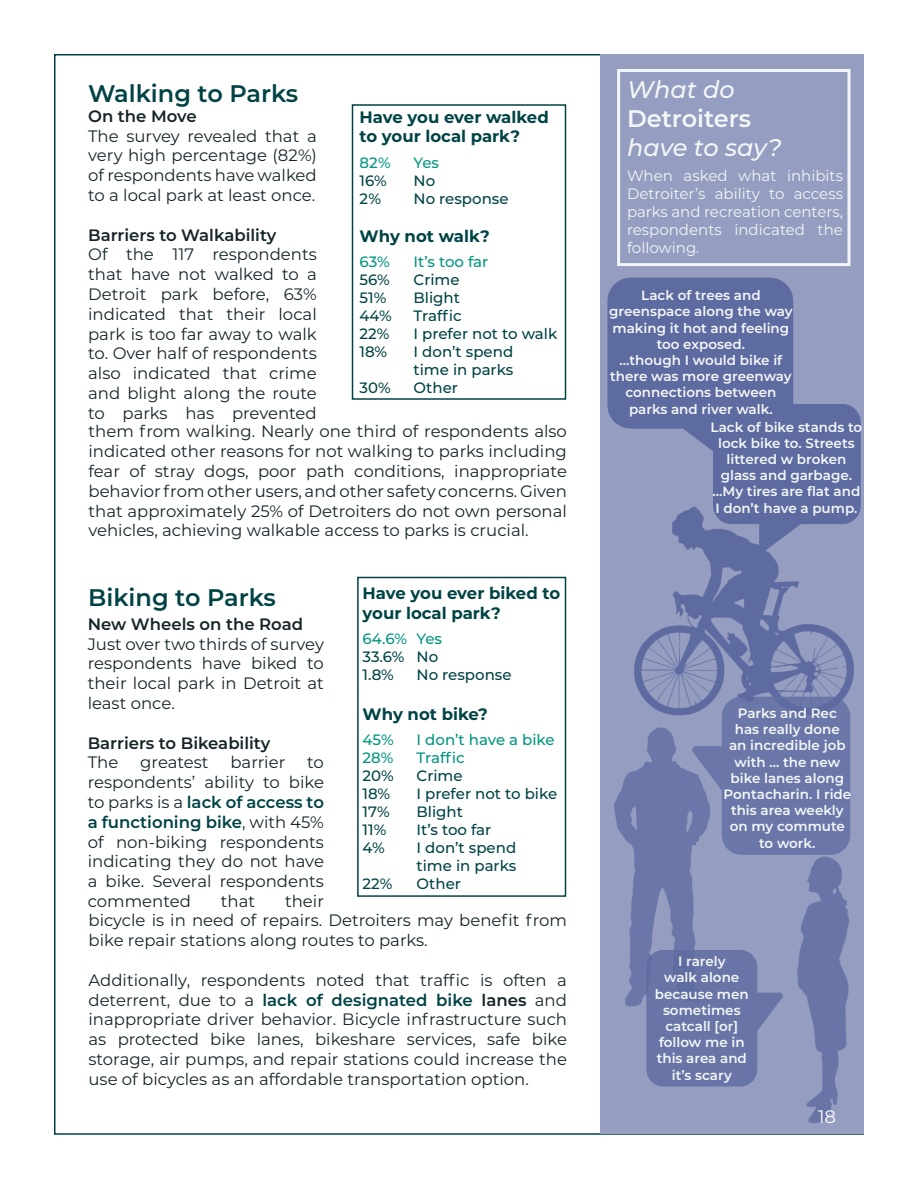
<style>
.page{position:relative;width:918px;height:1188px;background:#fff}
.page>*{position:absolute;margin:0;border:0;box-sizing:border-box;transform-origin:0 0}
.t1{font:600 24px "Montserrat";letter-spacing:-.005em;color:#004345}
.t2{font:italic 500 24px "Montserrat";color:#f3f6f7}
.t3{font:600 24px "Montserrat";color:#f3f6f7}
.t4{font:18px "Montserrat";color:#fff}
.t5{font:16.5px/19.8px "Montserrat";color:#152429;text-align:justify}
.t6{font:700 16.5px/19.8px "Montserrat";color:#004345}
.t7{font:600 16.5px "Montserrat";color:#152429}
.t8{font:500 15px/18px "Montserrat";color:#004345}
.t9{font:15px/18px "Montserrat";color:#f3f6f7;text-align:justify}
.t10{font:500 15px "Montserrat";color:#009681}
.t11{font:600 13.5px/16.2px "Montserrat";color:#f3f6f7;text-align:center}
.s1{font-weight:600;color:#004345}
.s2{font-weight:600}
</style>
<div class="page">
<div style="left:601px;top:54px;width:263px;height:1079px;background:#959dc0"></div>
<img style="left:634px;top:552px;width:220px;height:178px">
<img style="left:600px;top:716px;width:96px;height:302px">
<img style="left:698px;top:814px;width:166px;height:321px">
<div style="left:357px;top:577px;width:209px;height:320px;border:2px solid #004345"></div>
<div style="left:352px;top:104px;width:214px;height:296px;border:2px solid #004345"></div>
<svg style="left:607px;top:278px;width:254px;height:274px"></svg>
<svg style="left:646px;top:950px;width:137px;height:137px"></svg>
<svg style="left:692px;top:697px;width:158px;height:158px"></svg>
<div style="left:617px;top:69px;width:233px;height:197px;border:3px solid #f3f6f7"></div>
<p class="t1" style="left:88px;top:76px;width:212px">Walking to Parks</p>
<p class="t7" style="left:88px;top:104px;width:110px">On the Move</p>
<p class="t5" style="left:88px;top:125px;width:230px">The survey revealed that a very high percentage (82%) of respondents have walked to a local park at least once.</p>
<p class="t7" style="left:88px;top:223px;width:190px">Barriers to Walkability</p>
<p class="t5" style="left:88px;top:244px;width:230px">Of the 117 respondents that have not walked to a Detroit park before, 63% indicated that their local park is too far away to walk to. Over half of respondents also indicated that crime and blight along the route to parks has prevented</p>
<p class="t6" style="left:360px;top:106px;width:191px">Have you ever walked to your local park?</p>
<p class="t10" style="left:360px;top:152px;width:33px">82%</p>
<p class="t10" style="left:414px;top:152px;width:27px">Yes</p>
<p class="t8" style="left:360px;top:171px;width:29px">16%</p>
<p class="t8" style="left:414px;top:171px;width:23px">No</p>
<p class="t8" style="left:360px;top:189px;width:23px">2%</p>
<p class="t8" style="left:414px;top:189px;width:97px">No response</p>
<p class="t6" style="left:360px;top:225px;width:132px">Why not walk?</p>
<p class="t10" style="left:360px;top:251px;width:32px">63%</p>
<p class="t10" style="left:414px;top:251px;width:76px">It’s too far</p>
<p class="t8" style="left:360px;top:270px;width:32px">56%</p>
<p class="t8" style="left:414px;top:270px;width:48px">Crime</p>
<p class="t8" style="left:360px;top:288px;width:28px">51%</p>
<p class="t8" style="left:414px;top:288px;width:48px">Blight</p>
<p class="t8" style="left:360px;top:306px;width:34px">44%</p>
<p class="t8" style="left:414px;top:306px;width:50px">Traffic</p>
<p class="t8" style="left:360px;top:324px;width:32px">22%</p>
<p class="t8" style="left:414px;top:324px;width:145px">I prefer not to walk</p>
<p class="t8" style="left:360px;top:342px;width:29px">18%</p>
<p class="t8" style="left:414px;top:342px;width:101px">I don’t spend time in parks</p>
<p class="t8" style="left:360px;top:378px;width:33px">30%</p>
<p class="t8" style="left:414px;top:378px;width:46px">Other</p>
<p class="t5" style="left:88px;top:421px;width:480px">them from walking. Nearly one third of respondents also indicated other reasons for not walking to parks including fear of stray dogs, poor path conditions, inappropriate behavior from other users, and other safety concerns. Given that approximately 25% of Detroiters do not own personal vehicles, achieving walkable access to parks is crucial.</p>
<p class="t1" style="left:88px;top:580px;width:189px">Biking to Parks</p>
<p class="t7" style="left:88px;top:612px;width:217px">New Wheels on the Road</p>
<p class="t5" style="left:88px;top:633px;width:238px">Just over two thirds of survey respondents have biked to their local park in Detroit at least once.</p>
<p class="t7" style="left:88px;top:731px;width:184px">Barriers to Bikeability</p>
<p class="t5" style="left:88px;top:752px;width:32px">The</p>
<p class="t5" style="left:140px;top:752px;width:70px">greatest</p>
<p class="t5" style="left:230px;top:752px;width:56px">barrier</p>
<p class="t5" style="left:88px;top:752px;width:238px;text-indent:220px">to respondents’ ability to bike to parks is a <span class="s1">lack of access to a functioning bike</span>, with 45% of non-biking respondents indicating they do not have a bike. Several respondents commented</p>
<p class="t5" style="left:221px;top:891px;width:36px">that</p>
<p class="t5" style="left:285px;top:891px;width:40px">their</p>
<p class="t6" style="left:363px;top:582px;width:199px">Have you ever biked to your local park?</p>
<p class="t10" style="left:363px;top:628px;width:81px">64.6% Yes</p>
<p class="t8" style="left:363px;top:647px;width:77px">33.6% No</p>
<p class="t8" style="left:363px;top:665px;width:33px">1.8%</p>
<p class="t8" style="left:417px;top:665px;width:97px">No response</p>
<p class="t6" style="left:363px;top:703px;width:127px">Why not bike?</p>
<p class="t10" style="left:363px;top:729px;width:33px">45%</p>
<p class="t10" style="left:417px;top:729px;width:140px">I don’t have a bike</p>
<p class="t10" style="left:363px;top:747px;width:32px">28%</p>
<p class="t10" style="left:417px;top:747px;width:50px">Traffic</p>
<p class="t8" style="left:363px;top:766px;width:33px">20%</p>
<p class="t8" style="left:417px;top:766px;width:48px">Crime</p>
<p class="t8" style="left:363px;top:784px;width:29px">18%</p>
<p class="t8" style="left:417px;top:784px;width:142px">I prefer not to bike</p>
<p class="t8" style="left:363px;top:802px;width:29px">17%</p>
<p class="t8" style="left:417px;top:802px;width:48px">Blight</p>
<p class="t8" style="left:363px;top:820px;width:25px">11%</p>
<p class="t8" style="left:417px;top:820px;width:76px">It’s too far</p>
<p class="t8" style="left:363px;top:838px;width:24px">4%</p>
<p class="t8" style="left:417px;top:838px;width:101px">I don’t spend time in parks</p>
<p class="t8" style="left:363px;top:874px;width:32px">22%</p>
<p class="t8" style="left:417px;top:874px;width:46px">Other</p>
<p class="t5" style="left:88px;top:910px;width:480px">bicycle is in need of repairs. Detroiters may benefit from bike repair stations along routes to parks.</p>
<p class="t5" style="left:88px;top:970px;width:480px">Additionally, respondents noted that traffic is often a deterrent, due to a <span class="s1">lack of designated bike</span> <span class="s2">lanes</span> and inappropriate driver behavior. Bicycle infrastructure such as protected bike lanes, bikeshare services, safe bike storage, air pumps, and repair stations could increase the use of bicycles as an affordable transportation option.</p>
<p class="t2" style="left:627px;top:73px;width:109px">What do</p>
<p class="t3" style="left:627px;top:101px;width:126px">Detroiters</p>
<p class="t2" style="left:627px;top:131px;width:156px">have to say?</p>
<p class="t9" style="left:627px;top:166px;width:218px">When asked what inhibits Detroiter’s ability to access parks and recreation centers, respondents indicated the following.</p>
<p class="t11" style="left:609px;top:287px;width:185px">Lack of trees and greenspace along the way making it hot and feeling too exposed.</p>
<p class="t11" style="left:610px;top:352px;width:183px">…though I would bike if there was more greenway connections between parks and river walk.</p>
<p class="t11" style="left:711px;top:418px;width:153px">Lack of bike stands to lock bike to. Streets littered w broken glass and garbage.</p>
<p class="t11" style="left:713px;top:483px;width:149px;text-align:left">…My tires are flat and<br>I don’t have a pump.</p>
<p class="t11" style="left:723px;top:705px;width:129px">Parks and Rec<br>has really done<br>an incredible job with ... the new bike lanes along<br>Pontacharin. I ride this area weekly on my commute to work.</p>
<p class="t11" style="left:655px;top:953px;width:95px">I rarely<br>walk alone because men sometimes catcall [or] follow me in this area and it’s scary</p>
<p class="t4" style="left:818px;top:1104px;width:19px">18</p>
</div>
